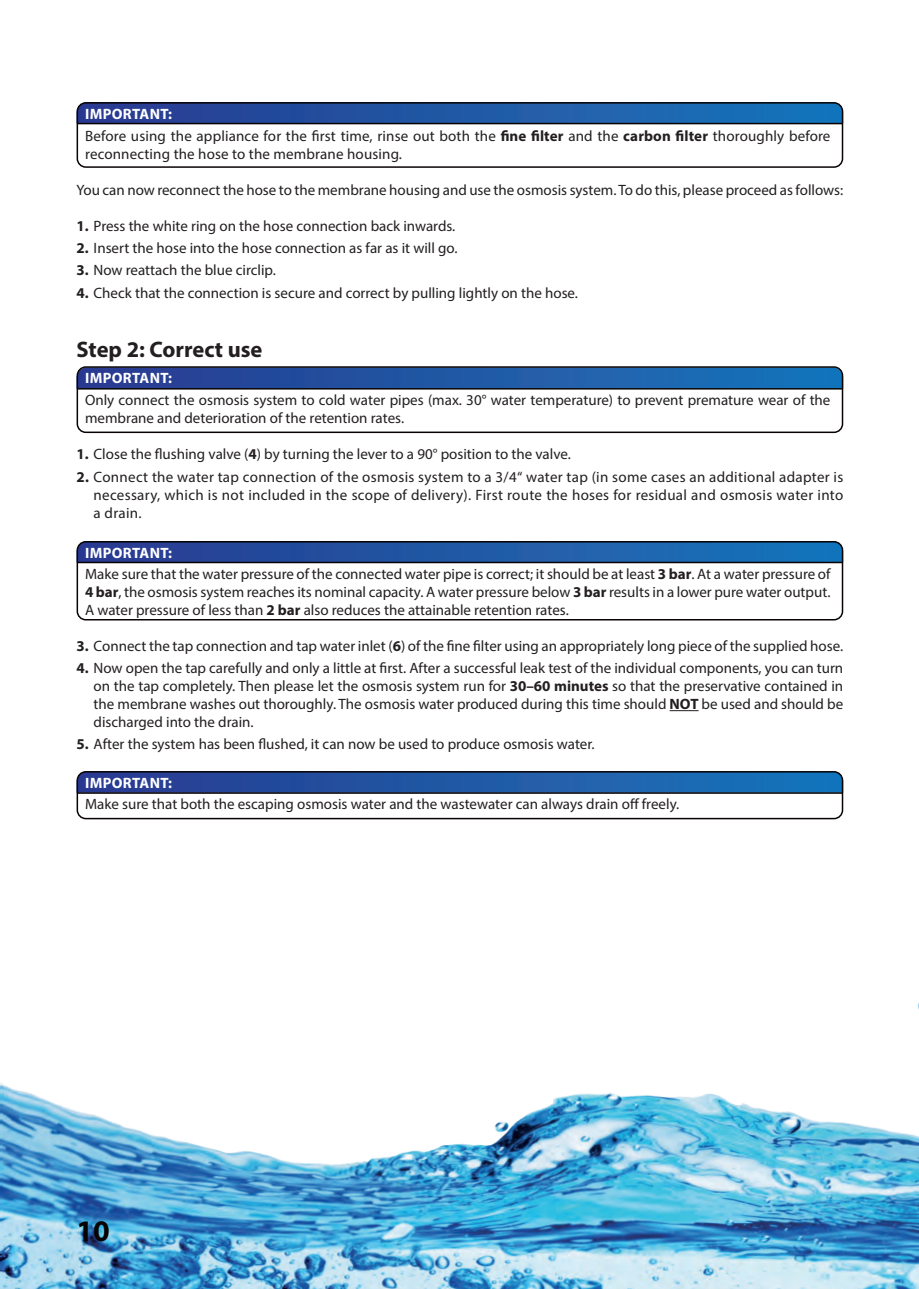
<style>
.page{position:relative;width:919px;height:1289px;background:#fff}
.page>*{position:absolute;margin:0;border:0;box-sizing:border-box;transform-origin:0 0}
.t1{font:700 30px "Myriad Pro";color:#080302}
.t2{font:700 22.5px "Myriad Pro";color:#231f20}
.t3{font:15px/18px "Myriad Pro";color:#231f20}
.t4{font:700 15px "Myriad Pro";letter-spacing:.02em;color:#fff}
.s1{font-weight:700;color:#fff}
.s2{font-weight:700}
</style>
<div class="page">
<svg style="left:77px;top:102px;width:766px;height:21px;background:#2057a4"></svg>
<svg style="left:77px;top:367px;width:766px;height:21px;background:#2058a5"></svg>
<div style="left:77px;top:102px;width:766px;height:66px;border:2px solid #080302;border-radius:9px"></div>
<div style="left:77px;top:366px;width:766px;height:67px;border:2px solid #080302;border-radius:9px"></div>
<hr style="left:77px;top:123px;width:765px;height:1px;background:#080302">
<hr style="left:78px;top:388px;width:764px;height:1px;background:#080302">
<img style="left:0;top:541px;width:918px;height:747px">
<p class="t3" style="left:85px;top:102px;width:746px;line-height:22.2px"><span class="s1">IMPORTANT:<br></span>Before using the appliance for the first time, rinse out both the <span class="s2">fine filter</span> and the <span class="s2">carbon filter</span> thoroughly before</p>
<p class="t3" style="left:85px;top:145px;width:317px">reconnecting the hose to the membrane housing.</p>
<p class="t3" style="left:77px;top:181px;width:768px">You can now reconnect the hose to the membrane housing and use the osmosis system. To do this, please proceed as follows:</p>
<p class="t3" style="left:77px;top:217px;width:379px"><span class="s2">1.</span> Press the white ring on the hose connection back inwards.</p>
<p class="t3" style="left:77px;top:239px;width:381px"><span class="s2">2.</span> Insert the hose into the hose connection as far as it will go.</p>
<p class="t3" style="left:77px;top:261px;width:199px"><span class="s2">3.</span> Now reattach the blue circlip.</p>
<p class="t3" style="left:77px;top:283px;width:501px"><span class="s2">4.</span> Check that the connection is secure and correct by pulling lightly on the hose.</p>
<h2 class="t2" style="left:77px;top:335px;width:187px">Step 2: Correct use</h2>
<p class="t4" style="left:85px;top:368px;width:88px">IMPORTANT:</p>
<p class="t3" style="left:85px;top:391px;width:746px">Only connect the osmosis system to cold water pipes (max. 30° water temperature) to prevent premature wear of the membrane and deterioration of the retention rates.</p>
<p class="t3" style="left:77px;top:445px;width:494px"><span class="s2">1.</span> Close the flushing valve (<span class="s2">4</span>) by turning the lever to a 90° position to the valve.</p>
<p class="t3" style="left:94px;top:467px;width:751px;text-align:justify;text-indent:-17px"><span class="s2">2.</span> Connect the water tap connection of the osmosis system to a 3/4“ water tap (in some cases an additional adapter is necessary, which is not included in the scope of delivery). First route the hoses for residual and osmosis water into a drain.</p>
<p class="t3" style="left:85px;top:542px;width:747px;line-height:21px"><span class="s1">IMPORTANT:<br></span>Make sure that the water pressure of the connected water pipe is correct; it should be at least <span class="s2">3 bar</span>. At a water pressure of</p>
<p class="t3" style="left:85px;top:582px;width:745px"><span class="s2">4 bar</span>, the osmosis system reaches its nominal capacity. A water pressure below <span class="s2">3 bar</span> results in a lower pure water output.<br>A water pressure of less than <span class="s2">2 bar</span> also reduces the attainable retention rates.</p>
<p class="t3" style="left:77px;top:636px;width:766px"><span class="s2">3.</span> Connect the tap connection and tap water inlet (<span class="s2">6</span>) of the fine filter using an appropriately long piece of the supplied hose.</p>
<p class="t3" style="left:94px;top:659px;width:751px;text-align:justify;text-indent:-17px"><span class="s2">4.</span> Now open the tap carefully and only a little at first. After a successful leak test of the individual components, you can turn on the tap completely. Then please let the osmosis system run for <span class="s2">30–60 minutes</span> so that the preservative contained in the membrane washes out thoroughly. The osmosis water produced during this time should <span class="s2">NOT</span> be used and should be discharged into the drain.</p>
<p class="t3" style="left:77px;top:735px;width:518px"><span class="s2">5.</span> After the system has been flushed, it can now be used to produce osmosis water.</p>
<p class="t4" style="left:85px;top:773px;width:88px">IMPORTANT:</p>
<p class="t3" style="left:85px;top:795px;width:594px">Make sure that both the escaping osmosis water and the wastewater can always drain off freely.</p>
<h1 class="t1" style="left:77px;top:1211px;width:35px">10</h1>
</div>
